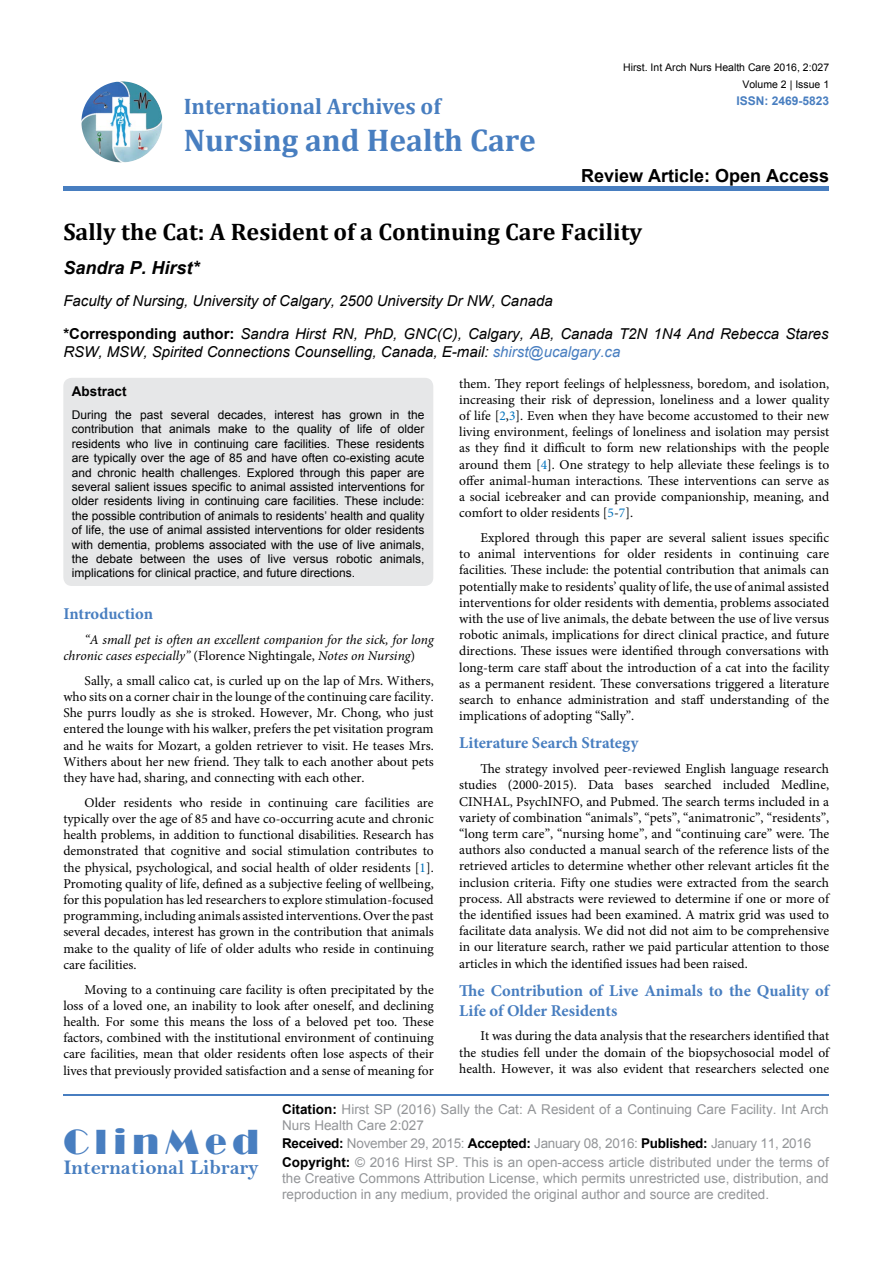
<style>
.page{position:relative;width:893px;height:1263px;background:#fff}
.page>*{position:absolute;margin:0;border:0;box-sizing:border-box;transform-origin:0 0}
.t1{font:36px "Broadway";letter-spacing:.16em;color:#487ec0}
.t2{font:700 31.5px "Cambria";color:#487ec0}
.t3{font:700 24px "Cambria";color:#000}
.t4{font:700 22.5px "Cambria";color:#487ec0}
.t5{font:21px "Bell MT Bold";color:#487ec0}
.t6{font:700 18px "Arial";color:#000}
.t7{font:italic 700 18px "Arial";color:#000}
.t8{font:700 16.5px/19.8px "Minion Pro";letter-spacing:-.005em;color:#487ec0}
.t9{font:italic 15px/32.2px "Arial";color:#000}
.t10{font:13.5px/16.2px "Minion Pro";color:#000;text-align:justify}
.t11{font:13.5px/16.2px "Arial";color:#939598}
.t12{font:italic 13.5px/16.2px "Minion Pro";color:#000}
.t13{font:700 13.5px "Arial";color:#000}
.t14{font:12px/14.4px "Arial";color:#000;text-align:justify}
.t15{font:700 12px "Arial";color:#487ec0}
.t16{font:10.5px "Arial";color:#000}
.s1{font-weight:700;font-style:normal}
.s2{color:#487ec0}
.s3{color:#0072bc}
.s4{font-style:italic}
.s5{font-style:normal}
.s6{font-weight:700;color:#000}
</style>
<div class="page">
<img style="left:81px;top:81px;width:81px;height:81px;border-radius:41px">
<div style="left:64px;top:186px;width:765px;height:5px;background:#487ec0"></div>
<hr style="left:63px;top:1094px;width:766px;height:1px;background:#487ec0">
<div style="left:63px;top:378px;width:370px;height:208px;background:#e6e7e8;border-radius:9px"></div>
<h3 class="t4" style="left:184px;top:90px;width:259px">International Archives of</h3>
<h2 class="t2" style="left:184px;top:118px;width:354px">Nursing and Health Care</h2>
<p class="t16" style="left:623px;top:61px;width:207px">Hirst. Int Arch Nurs Health Care 2016, 2:027</p>
<p class="t15" style="left:736px;top:92px;width:94px">ISSN: 2469-5823</p>
<p class="t16" style="left:742px;top:77px;width:88px">Volume 2 | Issue 1</p>
<h3 class="t6" style="left:581px;top:163px;width:250px">Review Article: Open Access</h3>
<h3 class="t3" style="left:63px;top:215px;width:580px">Sally the Cat: A Resident of a Continuing Care Facility</h3>
<h3 class="t7" style="left:63px;top:256px;width:138px">Sandra P. Hirst*</h3>
<p class="t9" style="left:63px;top:285px;width:767px">Faculty of Nursing, University of Calgary, 2500 University Dr NW, Canada<br><span class="s1">*Corresponding author:</span> Sandra Hirst RN, PhD, GNC(C), Calgary, AB, Canada T2N 1N4 And Rebecca Stares</p>
<p class="t9" style="left:63px;top:335px;width:559px">RSW, MSW, Spirited Connections Counselling, Canada, E-mail: <span class="s2">shirst@ucalgary.ca</span></p>
<p class="t10" style="left:459px;top:375px;width:371px">them. They report feelings of helplessness, boredom, and isolation, increasing their risk of depression, loneliness and a lower quality of life [<span class="s3">2</span>,<span class="s3">3</span>]. Even when they have become accustomed to their new living environment, feelings of loneliness and isolation may persist as they find it difficult to form new relationships with the people around them [<span class="s3">4</span>]. One strategy to help alleviate these feelings is to offer animal-human interactions. These interventions can serve as a social icebreaker and can provide companionship, meaning, and comfort to older residents [<span class="s3">5</span>-<span class="s3">7</span>].</p>
<p class="t10" style="left:459px;top:530px;width:371px;text-indent:21px">Explored through this paper are several salient issues specific to animal interventions for older residents in continuing care facilities. These include: the potential contribution that animals can potentially make to residents’ quality of life, the use of animal assisted interventions for older residents with dementia, problems associated with the use of live animals, the debate between the use of live versus robotic animals, implications for direct clinical practice, and future directions. These issues were identified through conversations with long-term care staff about the introduction of a cat into the facility as a permanent resident. These conversations triggered a literature search to enhance administration and staff understanding of the implications of adopting “Sally”.</p>
<p class="t8" style="left:459px;top:733px;width:181px">Literature Search Strategy</p>
<p class="t10" style="left:459px;top:761px;width:371px;text-indent:21px">The strategy involved peer-reviewed English language research studies (2000-2015). Data bases searched included Medline, CINHAL, PsychINFO, and Pubmed. The search terms included in a variety of combination “animals”, “pets”, “animatronic”, “residents”, “long term care”, “nursing home”, and “continuing care” were<span class="s4">.</span> The authors also conducted a manual search of the reference lists of the retrieved articles to determine whether other relevant articles fit the inclusion criteria. Fifty one studies were extracted from the search process. All abstracts were reviewed to determine if one or more of the identified issues had been examined. A matrix grid was used to facilitate data analysis. We did not did not aim to be comprehensive in our literature search, rather we paid particular attention to those articles in which the identified issues had been raised.</p>
<p class="t8" style="left:459px;top:980px;width:371px">The Contribution of Live Animals to the Quality of<br>Life of Older Residents</p>
<p class="t10" style="left:459px;top:1028px;width:371px;text-indent:21px">It was during the data analysis that the researchers identified that the studies fell under the domain of the biopsychosocial model of health. However, it was also evident that researchers selected one</p>
<p class="t13" style="left:72px;top:382px;width:56px">Abstract</p>
<p class="t14" style="left:72px;top:408px;width:354px">During the past several decades, interest has grown in the contribution that animals make to the quality of life of older residents who live in continuing care facilities. These residents are typically over the age of 85 and have often co-existing acute and chronic health challenges. Explored through this paper are several salient issues specific to animal assisted interventions for older residents living in continuing care facilities. These include: the possible contribution of animals to residents’ health and quality of life, the use of animal assisted interventions for older residents with dementia, problems associated with the use of live animals, the debate between the uses of live versus robotic animals, implications for clinical practice, and future directions.</p>
<p class="t8" style="left:63px;top:604px;width:91px">Introduction</p>
<p class="t12" style="left:63px;top:631px;width:372px;text-indent:21px">“A small pet is often an excellent companion for the sick, for long chronic cases especially” <span class="s5">(Florence Nightingale,</span> Notes on Nursing<span class="s5">)</span></p>
<p class="t10" style="left:63px;top:672px;width:372px;text-indent:21px">Sally, a small calico cat, is curled up on the lap of Mrs. Withers, who sits on a corner chair in the lounge of the continuing care facility.<br>She purrs loudly as she is stroked. However, Mr. Chong, who just entered the lounge with his walker, prefers the pet visitation program and he waits for Mozart, a golden retriever to visit. He teases Mrs.<br>Withers about her new friend. They talk to each another about pets they have had, sharing, and connecting with each other.</p>
<p class="t10" style="left:63px;top:794px;width:372px;text-indent:21px">Older residents who reside in continuing care facilities are typically over the age of 85 and have co-occurring acute and chronic health problems, in addition to functional disabilities. Research has demonstrated that cognitive and social stimulation contributes to the physical, psychological, and social health of older residents [<span class="s3">1</span>].<br>Promoting quality of life, defined as a subjective feeling of wellbeing, for this population has led researchers to explore stimulation-focused programming, including animals assisted interventions. Over the past several decades, interest has grown in the contribution that animals make to the quality of life of older adults who reside in continuing care facilities.</p>
<p class="t10" style="left:63px;top:981px;width:372px;text-indent:21px">Moving to a continuing care facility is often precipitated by the loss of a loved one, an inability to look after oneself, and declining health. For some this means the loss of a beloved pet too. These factors, combined with the institutional environment of continuing care facilities, mean that older residents often lose aspects of their lives that previously provided satisfaction and a sense of meaning for</p>
<h1 class="t1" style="left:63px;top:1121px;width:197px">ClinMed</h1>
<h3 class="t5" style="left:63px;top:1155px;width:197px">International Library</h3>
<p class="t11" style="left:282px;top:1101px;width:548px"><span class="s6">Citation:</span> Hirst SP (2016) Sally the Cat: A Resident of a Continuing Care Facility. Int Arch<br>Nurs Health Care 2:027</p>
<p class="t11" style="left:282px;top:1134px;width:548px;line-height:18.3px"><span class="s6">Received:</span> November 29, 2015: <span class="s6">Accepted:</span> January 08, 2016: <span class="s6">Published:</span> January 11, 2016<br><span class="s6">Copyright:</span> © 2016 Hirst SP. This is an open-access article distributed under the terms of</p>
<p class="t11" style="left:282px;top:1170px;width:548px">the Creative Commons Attribution License, which permits unrestricted use, distribution, and reproduction in any medium, provided the original author and source are credited.</p>
</div>
